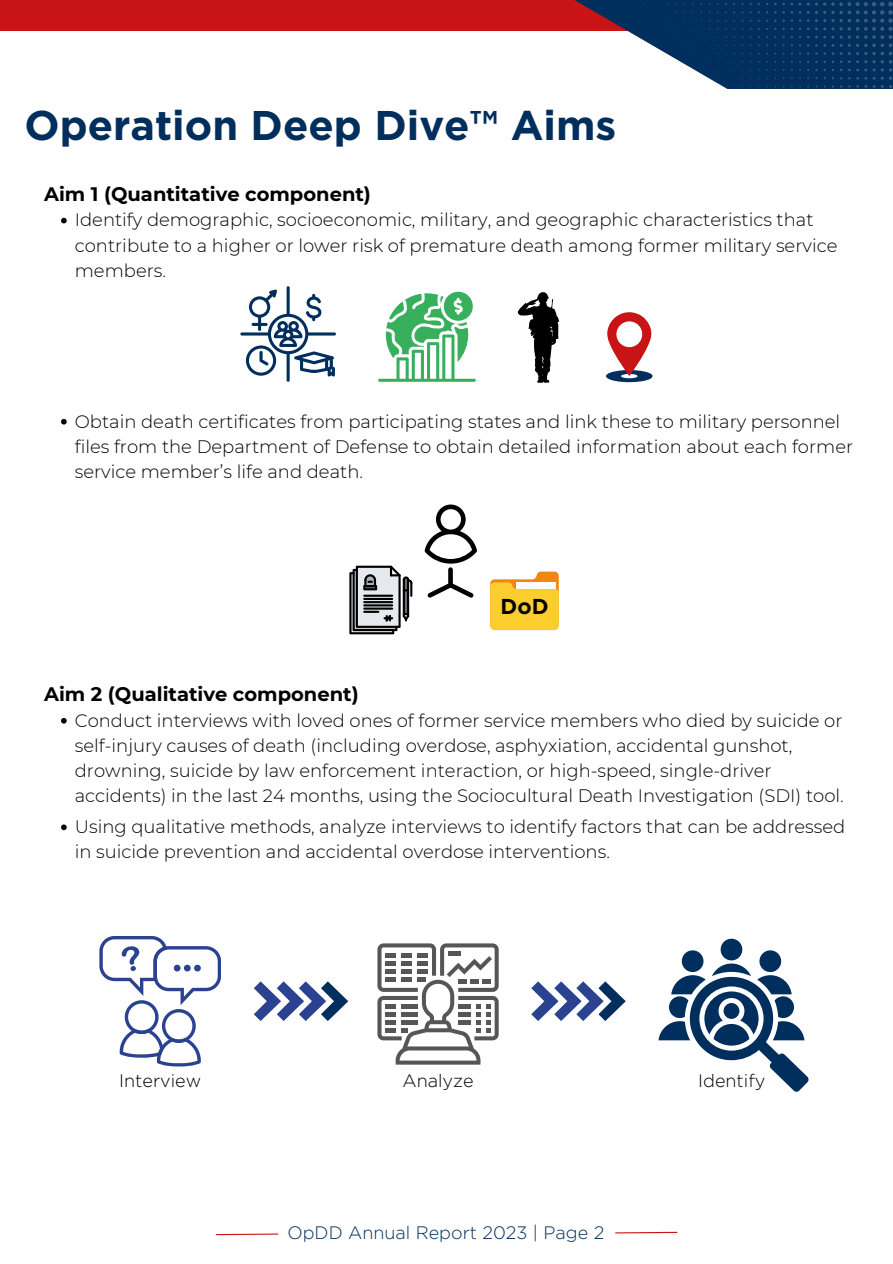
<style>
.page{position:relative;width:893px;height:1264px;background:#fff}
.page>*{position:absolute;margin:0;border:0;box-sizing:border-box;transform-origin:0 0}
.t1{font:700 41.4px "Gotham";color:#002e5d}
.t2{font:700 21.45px "Gotham";color:#000}
.t3{font:700 19.5px "Montserrat";color:#000}
.t4{font:300 18px/25.2px "Montserrat";color:#000}
.t5{font:300 18px "Gotham";color:#002e5d}
.t6{font:300 18px "Gotham";color:#000}
</style>
<div class="page">
<div style="left:0;top:0;width:700px;height:31px;background:#c81414"></div>
<svg style="left:574px;top:0;width:154px;height:89px"></svg>
<div style="left:728px;top:0;width:164px;height:89px;background:#002e5d"></div>
<svg style="left:216px;top:1233px;width:63px;height:2px"></svg>
<svg style="left:615px;top:1231px;width:63px;height:2px"></svg>
<svg style="left:782px;top:3px;width:2px;height:19px"></svg>
<svg style="left:856px;top:2px;width:36px;height:86px"></svg>
<svg style="left:790px;top:2px;width:77px;height:61px"></svg>
<svg style="left:61px;top:218px;width:6px;height:5px"></svg>
<svg style="left:61px;top:419px;width:6px;height:5px"></svg>
<svg style="left:61px;top:718px;width:6px;height:5px"></svg>
<svg style="left:61px;top:824px;width:6px;height:6px"></svg>
<svg style="left:378px;top:292px;width:98px;height:90px"></svg>
<svg style="left:606px;top:312px;width:47px;height:70px"></svg>
<svg style="left:517px;top:292px;width:42px;height:91px"></svg>
<svg style="left:240px;top:286px;width:96px;height:96px"></svg>
<svg style="left:424px;top:504px;width:53px;height:94px"></svg>
<svg style="left:490px;top:571px;width:68px;height:59px"></svg>
<svg style="left:349px;top:565px;width:63px;height:69px;background:#8e9092"></svg>
<svg style="left:99px;top:936px;width:122px;height:130px"></svg>
<svg style="left:254px;top:981px;width:94px;height:39px"></svg>
<svg style="left:377px;top:943px;width:121px;height:121px"></svg>
<svg style="left:531px;top:981px;width:94px;height:39px"></svg>
<svg style="left:658px;top:938px;width:150px;height:153px"></svg>
<p class="t1" style="left:25px;top:107px;width:593px">Operation Deep Dive™ Aims</p>
<p class="t3" style="left:44px;top:182px;width:328px">Aim 1 (Quantitative component)</p>
<p class="t4" style="left:75px;top:207px;width:764px">Identify demographic, socioeconomic, military, and geographic characteristics that contribute to a higher or lower risk of premature death among former military service members.</p>
<p class="t4" style="left:75px;top:408px;width:779px">Obtain death certificates from participating states and link these to military personnel files from the Department of Defense to obtain detailed information about each former service member’s life and death.</p>
<p class="t2" style="left:500px;top:596px;width:49px">DoD</p>
<p class="t3" style="left:44px;top:682px;width:316px">Aim 2 (Qualitative component)</p>
<p class="t4" style="left:75px;top:707px;width:770px">Conduct interviews with loved ones of former service members who died by suicide or self-injury causes of death (including overdose, asphyxiation, accidental gunshot, drowning, suicide by law enforcement interaction, or high-speed, single-driver accidents) in the last 24 months, using the Sociocultural Death Investigation (SDI) tool.</p>
<p class="t4" style="left:75px;top:814px;width:772px">Using qualitative methods, analyze interviews to identify factors that can be addressed in suicide prevention and accidental overdose interventions.</p>
<p class="t6" style="left:119px;top:1071px;width:83px">Interview</p>
<p class="t6" style="left:402px;top:1071px;width:73px">Analyze</p>
<p class="t6" style="left:698px;top:1071px;width:69px">Identify</p>
<p class="t5" style="left:287px;top:1222px;width:318px">OpDD Annual Report 2023 | Page 2</p>
</div>
